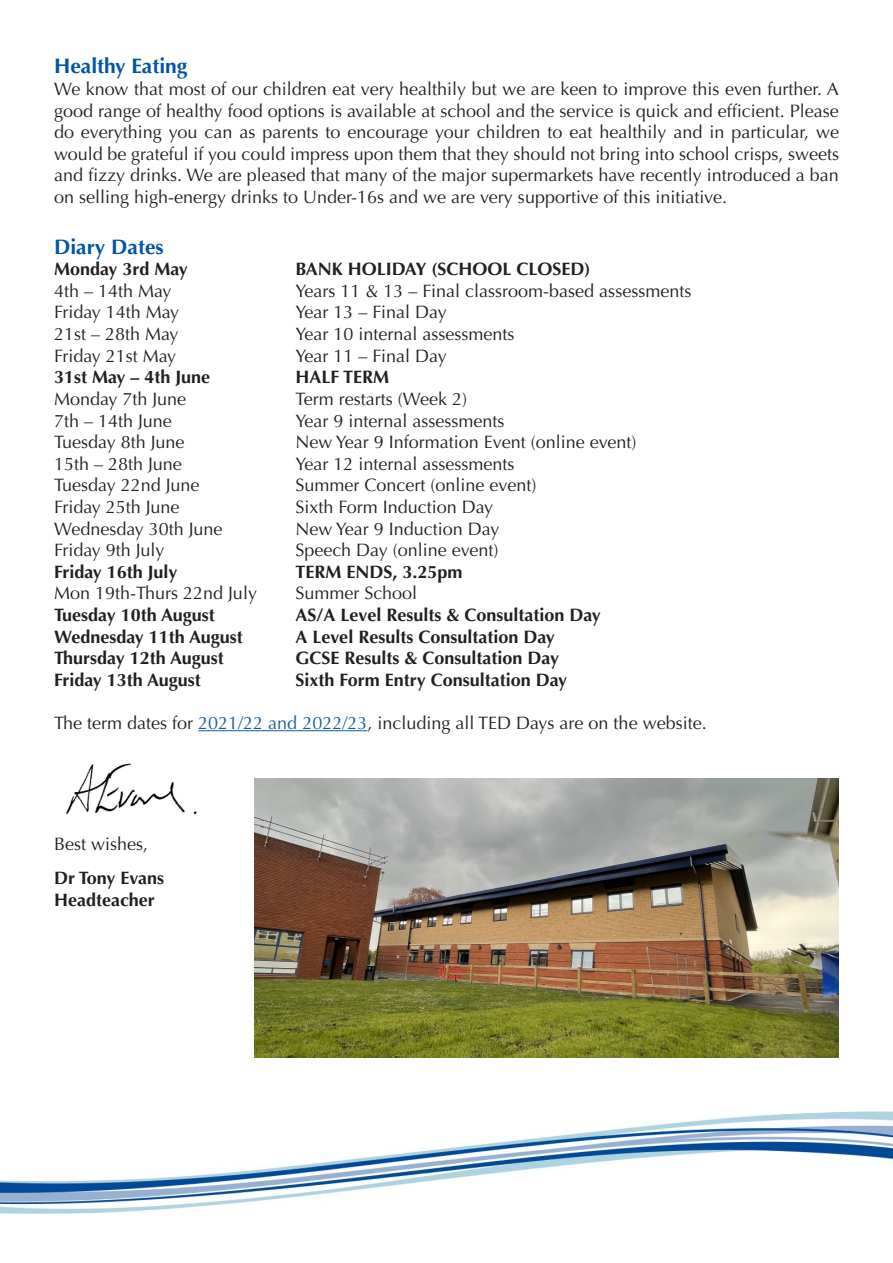
<style>
.page{position:relative;width:893px;height:1263px;background:#fff}
.page>*{position:absolute;margin:0;border:0;box-sizing:border-box;transform-origin:0 0}
.t1{font:700 21px "Optima";color:#0154a6}
.Dates{font:18px/21.6px "Optima";color:#231f20;text-align:justify}
.Dates-2{font:700 18px/21.6px "Optima";color:#231f20}
.s1{color:#175d9e}
</style>
<div class="page">
<hr style="left:198px;top:730px;width:169px;height:1px;background:#175d9e">
<img style="left:66px;top:763px;width:131px;height:51px">
<img style="left:254px;top:778px;width:585px;height:280px">
<img style="left:0;top:1111px;width:893px;height:103px">
<p class="t1" style="left:54px;top:54px;width:135px">Healthy Eating</p>
<p class="Dates" style="left:54px;top:78px;width:786px">We know that most of our children eat very healthily but we are keen to improve this even further. A good range of healthy food options is available at school and the service is quick and efficient. Please do everything you can as parents to encourage your children to eat healthily and in particular, we would be grateful if you could impress upon them that they should not bring into school crisps, sweets and fizzy drinks. We are pleased that many of the major supermarkets have recently introduced a ban on selling high-energy drinks to Under-16s and we are very supportive of this initiative.</p>
<p class="t1" style="left:54px;top:234px;width:111px">Diary Dates</p>
<p class="Dates-2" style="left:54px;top:259px;width:135px">Monday 3rd May</p>
<p class="Dates-2" style="left:296px;top:259px;width:297px">BANK HOLIDAY (SCHOOL CLOSED)</p>
<p class="Dates" style="left:54px;top:280px;width:119px">4th – 14th May</p>
<p class="Dates" style="left:296px;top:280px;width:397px">Years 11 &amp; 13 – Final classroom-based assessments</p>
<p class="Dates" style="left:54px;top:302px;width:127px">Friday 14th May</p>
<p class="Dates" style="left:296px;top:302px;width:153px">Year 13 – Final Day</p>
<p class="Dates" style="left:54px;top:323px;width:126px">21st – 28th May</p>
<p class="Dates" style="left:296px;top:323px;width:221px">Year 10 internal assessments</p>
<p class="Dates" style="left:54px;top:345px;width:124px">Friday 21st May</p>
<p class="Dates" style="left:296px;top:345px;width:153px">Year 11 – Final Day</p>
<p class="Dates-2" style="left:54px;top:367px;width:158px">31st May – 4th June</p>
<p class="Dates-2" style="left:296px;top:367px;width:95px">HALF TERM</p>
<p class="Dates" style="left:54px;top:388px;width:134px">Monday 7th June</p>
<p class="Dates" style="left:296px;top:388px;width:173px">Term restarts (Week 2)</p>
<p class="Dates" style="left:54px;top:410px;width:119px">7th – 14th June</p>
<p class="Dates" style="left:296px;top:410px;width:211px">Year 9 internal assessments</p>
<p class="Dates" style="left:54px;top:431px;width:132px">Tuesday 8th June</p>
<p class="Dates" style="left:296px;top:431px;width:343px">New Year 9 Information Event (online event)</p>
<p class="Dates" style="left:54px;top:453px;width:129px">15th – 28th June</p>
<p class="Dates" style="left:296px;top:453px;width:221px">Year 12 internal assessments</p>
<p class="Dates" style="left:54px;top:475px;width:147px">Tuesday 22nd June</p>
<p class="Dates" style="left:296px;top:475px;width:242px">Summer Concert (online event)</p>
<p class="Dates" style="left:54px;top:496px;width:127px">Friday 25th June</p>
<p class="Dates" style="left:296px;top:496px;width:199px">Sixth Form Induction Day</p>
<p class="Dates" style="left:54px;top:518px;width:170px">Wednesday 30th June</p>
<p class="Dates" style="left:296px;top:518px;width:205px">New Year 9 Induction Day</p>
<p class="Dates" style="left:54px;top:539px;width:112px">Friday 9th July</p>
<p class="Dates" style="left:296px;top:539px;width:205px">Speech Day (online event)</p>
<p class="Dates-2" style="left:54px;top:561px;width:125px">Friday 16th July</p>
<p class="Dates-2" style="left:296px;top:561px;width:169px">TERM ENDS, 3.25pm</p>
<p class="Dates" style="left:54px;top:583px;width:204px">Mon 19th-Thurs 22nd July</p>
<p class="Dates" style="left:296px;top:583px;width:123px">Summer School</p>
<p class="Dates-2" style="left:54px;top:604px;width:162px">Tuesday 10th August</p>
<p class="Dates-2" style="left:296px;top:604px;width:307px">AS/A Level Results &amp; Consultation Day</p>
<p class="Dates-2" style="left:54px;top:626px;width:190px">Wednesday 11th August</p>
<p class="Dates-2" style="left:296px;top:626px;width:261px">A Level Results Consultation Day</p>
<p class="Dates-2" style="left:54px;top:647px;width:171px">Thursday 12th August</p>
<p class="Dates-2" style="left:296px;top:647px;width:265px">GCSE Results &amp; Consultation Day</p>
<p class="Dates-2" style="left:54px;top:669px;width:148px">Friday 13th August</p>
<p class="Dates-2" style="left:296px;top:669px;width:273px">Sixth Form Entry Consultation Day</p>
<p class="Dates" style="left:54px;top:712px;width:654px">The term dates for <span class="s1">2021/22 and 2022/23</span>, including all TED Days are on the website.</p>
<p class="Dates" style="left:54px;top:833px;width:96px">Best wishes,</p>
<p class="Dates-2" style="left:54px;top:867px;width:112px">Dr Tony Evans<br>Headteacher</p>
</div>
